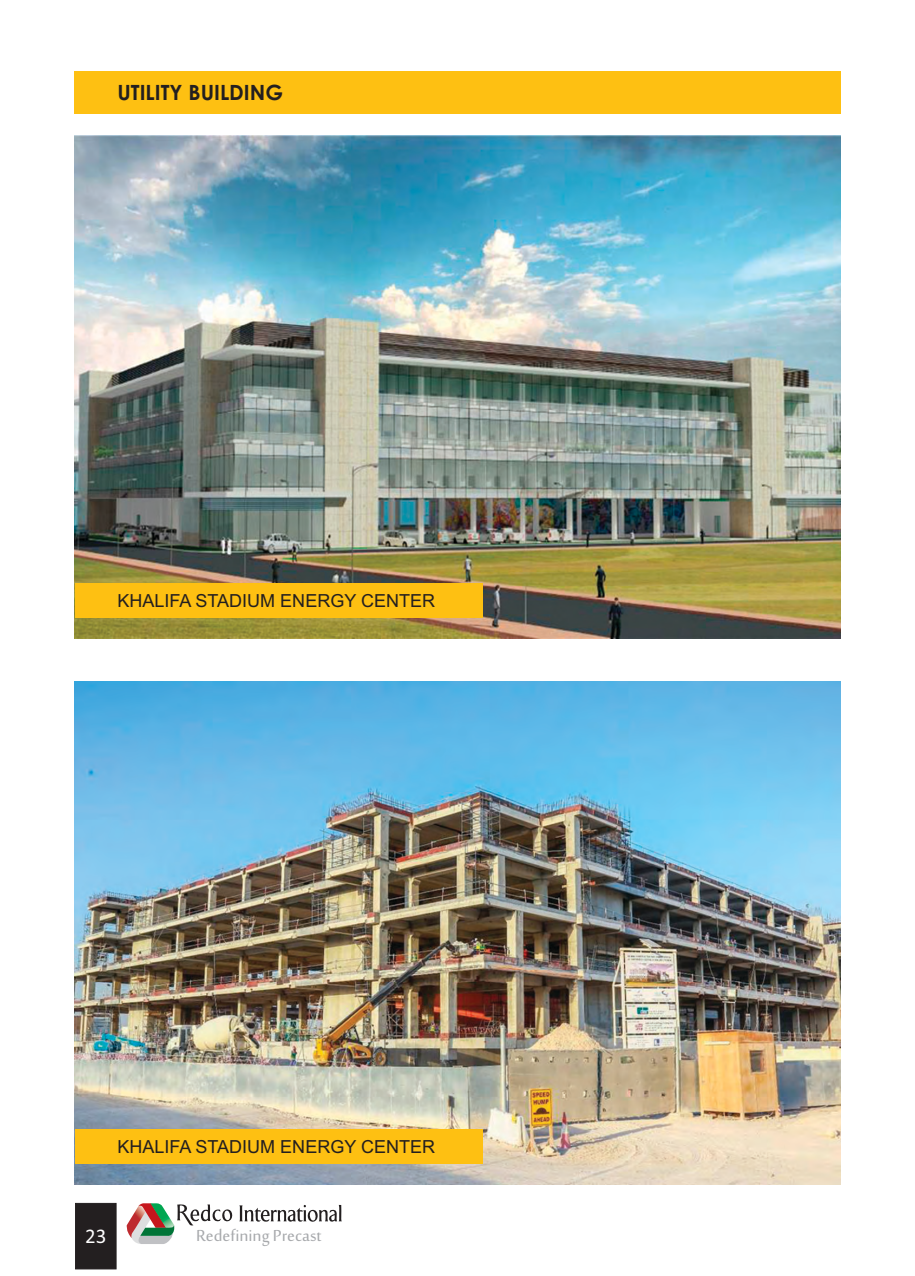
<style>
.page{position:relative;width:915px;height:1276px;background:#fff}
.page>*{position:absolute;margin:0;border:0;box-sizing:border-box;transform-origin:0 0}
.t1{font:22.05px "Sakkal Majalla";color:#a7a9ac}
.t2{font:700 21px "Century Gothic";color:#231f20}
.t3{font:21px "Calibri";color:#fff}
.t4{font:18px "Arial";color:#231f20}
</style>
<div class="page">
<img style="left:75px;top:681px;width:765px;height:503px">
<img style="left:75px;top:136px;width:765px;height:502px">
<div style="left:75px;top:72px;width:765px;height:42px;background:#fec012"></div>
<div style="left:75px;top:583px;width:407px;height:34px;background:#fec012"></div>
<div style="left:75px;top:1129px;width:407px;height:34px;background:#fec012"></div>
<div style="left:75px;top:1203px;width:41px;height:66px;background:#231f20"></div>
<svg style="left:126px;top:1203px;width:215px;height:41px"></svg>
<p class="t2" style="left:117px;top:84px;width:167px">UTILITY BUILDING</p>
<p class="t4" style="left:117px;top:594px;width:319px">KHALIFA STADIUM ENERGY CENTER</p>
<p class="t4" style="left:117px;top:1140px;width:319px">KHALIFA STADIUM ENERGY CENTER</p>
<p class="t3" style="left:85px;top:1227px;width:23px">23</p>
<p class="t1" style="left:196px;top:1226px;width:127px">Redefining Precast</p>
</div>
